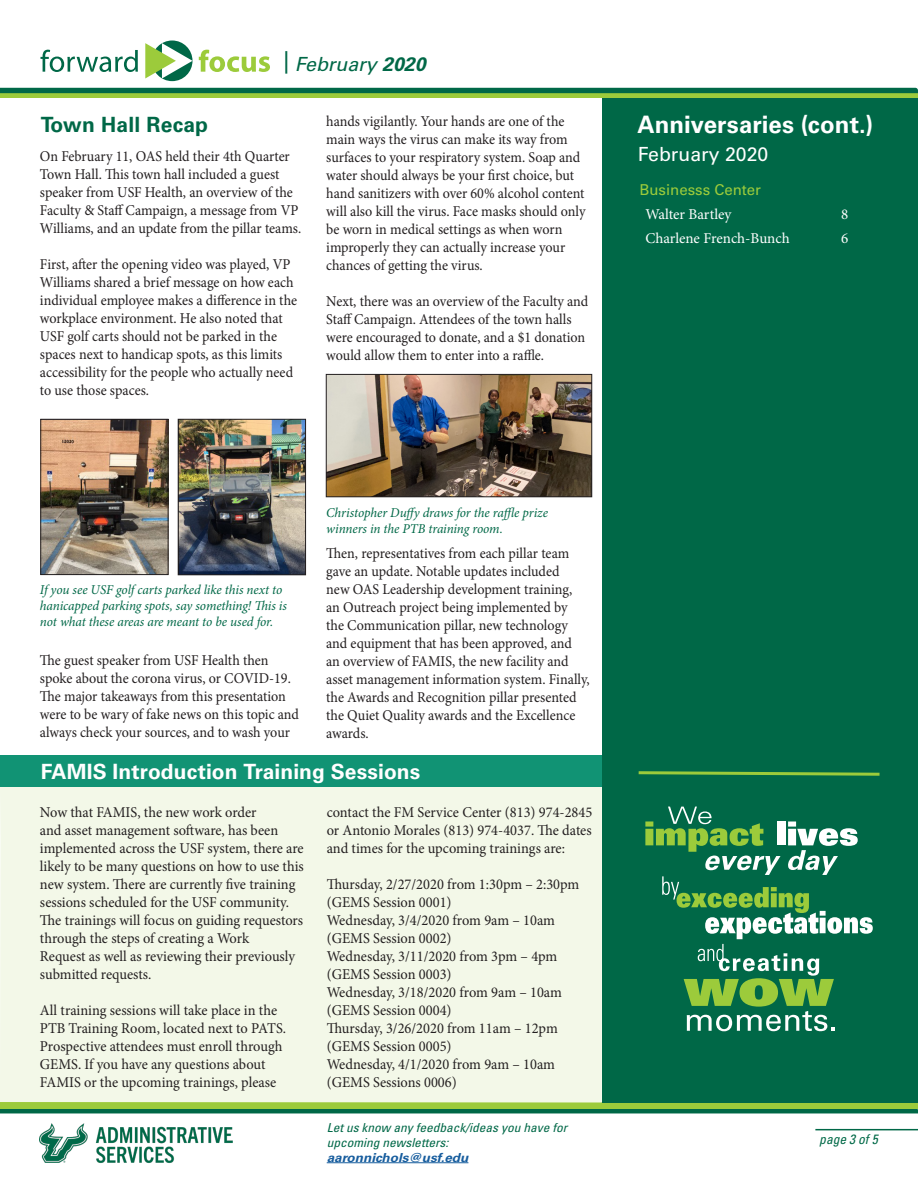
<style>
.page{position:relative;width:918px;height:1188px;background:#fff}
.page>*{position:absolute;margin:0;border:0;box-sizing:border-box;transform-origin:0 0}
.t1{font:700 24px "Univers LT Std";color:#fff}
.t2{font:700 21px "Univers LT Std";letter-spacing:.005em;color:#fff}
.t3{font:700 21px "Univers LT Std";letter-spacing:.01em;color:#006847}
.t4{font:italic 19.5px "Univers LT Std";color:#006847}
.t5{font:19.5px "Univers LT Std";color:#fff}
.t6{font:15px/18px "Minion Pro";color:#231f20;scale:.94 1}
.t7{font:15px/18px "Minion Pro";color:#231f20;scale:.96 1}
.t8{font:15px "Minion Pro";letter-spacing:-.005em;color:#fff}
.t9{font:15px "Univers LT Std";color:#9ccb3b}
.t10{font:italic 13.5px/16.2px "Minion Pro";letter-spacing:-.01em;color:#006847}
.t11{font:italic condensed 13.5px "Univers LT Std";color:#006947}
.t12{font:italic condensed 12.45px/15px "Univers LT Std";color:#006847;scale:1.08 1}
.t13{font:italic 700 12.45px "Univers LT Std";color:#175d9e;scale:1.09 1}
.s1{font-weight:700}
</style>
<div class="page">
<hr style="left:0;top:1109px;width:918px;height:4px;background:#006847">
<div style="left:0;top:1102px;width:918px;height:7px;background:#9ccb3b"></div>
<div style="left:602px;top:96px;width:316px;height:1006px;background:#006847"></div>
<hr style="left:327px;top:1162px;width:141px;height:1px;background:#175d9e">
<img style="left:40px;top:1124px;width:192px;height:39px">
<div style="left:0;top:787px;width:602px;height:316px;background:#f3f8e8"></div>
<div style="left:0;top:756px;width:602px;height:31px;background:#119374"></div>
<svg style="left:0;top:93px;width:918px;height:5px;fill:#9ccb3b"></svg>
<div style="left:0;top:88px;width:918px;height:5px;background:#006847"></div>
<svg style="left:41px;top:50px;width:97px;height:22px"></svg>
<svg style="left:199px;top:50px;width:71px;height:22px"></svg>
<svg style="left:152px;top:40px;width:41px;height:41px"></svg>
<svg style="left:145px;top:43px;width:48px;height:35px"></svg>
<hr style="left:815px;top:1129px;width:103px;height:1px;background:#006847">
<svg style="left:638px;top:771px;width:242px;height:5px"></svg>
<svg style="left:645px;top:807px;width:228px;height:224px"></svg>
<img style="left:42px;top:421px;width:124px;height:152px">
<div style="left:40px;top:419px;width:128px;height:156px;border:1px solid #231f20"></div>
<img style="left:180px;top:421px;width:124px;height:152px">
<div style="left:178px;top:419px;width:128px;height:156px;border:1px solid #231f20"></div>
<img style="left:328px;top:376px;width:262px;height:119px">
<div style="left:326px;top:374px;width:266px;height:123px;border:1px solid #231f20"></div>
<p class="t4" style="left:284px;top:53px;width:144px"><sup>|</sup> February <span class="s1">2020</span></p>
<p class="t3" style="left:41px;top:112px;width:169px">Town Hall Recap</p>
<p class="t6" style="left:40px;top:147px;width:279px">On February 11, OAS held their 4th Quarter Town Hall. This town hall included a guest speaker from USF Health, an overview of the Faculty &amp; Staff Campaign, a message from VP Williams, and an update from the pillar teams.</p>
<p class="t6" style="left:40px;top:255px;width:275px">First, after the opening video was played, VP Williams shared a brief message on how each individual employee makes a difference in the workplace environment. He also noted that USF golf carts should not be parked in the spaces next to handicap spots, as this limits accessibility for the people who actually need to use those spaces.</p>
<p class="t6" style="left:326px;top:113px;width:277px">hands vigilantly. Your hands are one of the main ways the virus can make its way from surfaces to your respiratory system. Soap and water should always be your first choice, but hand sanitizers with over 60% alcohol content will also kill the virus. Face masks should only be worn in medical settings as when worn improperly they can actually increase your chances of getting the virus.</p>
<p class="t6" style="left:326px;top:293px;width:280px">Next, there was an overview of the Faculty and Staff Campaign. Attendees of the town halls were encouraged to donate, and a $1 donation would allow them to enter into a raffle.</p>
<p class="t10" style="left:40px;top:582px;width:249px">If you see USF golf carts parked like this next to hanicapped parking spots, say something! This is not what these areas are meant to be used for.</p>
<p class="t6" style="left:40px;top:651px;width:277px">The guest speaker from USF Health then spoke about the corona virus, or COVID-19.<br>The major takeaways from this presentation were to be wary of fake news on this topic and always check your sources, and to wash your</p>
<p class="t10" style="left:326px;top:504px;width:223px">Christopher Duffy draws for the raffle prize winners in the PTB training room.</p>
<p class="t6" style="left:326px;top:545px;width:282px">Then, representatives from each pillar team gave an update. Notable updates included<br>new OAS Leadership development training, an Outreach project being implemented by<br>the Communication pillar, new technology and equipment that has been approved, and<br>an overview of FAMIS, the new facility and asset management information system. Finally, the Awards and Recognition pillar presented the Quiet Quality awards and the Excellence awards.</p>
<p class="t2" style="left:41px;top:759px;width:381px">FAMIS Introduction Training Sessions</p>
<p class="t7" style="left:40px;top:804px;width:276px">Now that FAMIS, the new work order<br>and asset management software, has been implemented across the USF system, there are likely to be many questions on how to use this new system. There are currently five training sessions scheduled for the USF community.<br>The trainings will focus on guiding requestors through the steps of creating a Work<br>Request as well as reviewing their previously submitted requests.</p>
<p class="t7" style="left:40px;top:1002px;width:258px">All training sessions will take place in the PTB Training Room, located next to PATS.<br>Prospective attendees must enroll through GEMS. If you have any questions about FAMIS or the upcoming trainings, please</p>
<p class="t7" style="left:327px;top:804px;width:278px;text-align:justify">contact the FM Service Center (813) 974-2845 or Antonio Morales (813) 974-4037. The dates and times for the upcoming trainings are:</p>
<p class="t7" style="left:327px;top:876px;width:265px">Thursday, 2/27/2020 from 1:30pm – 2:30pm (GEMS Session 0001)</p>
<p class="t7" style="left:327px;top:912px;width:239px">Wednesday, 3/4/2020 from 9am – 10am (GEMS Session 0002)</p>
<p class="t7" style="left:327px;top:948px;width:242px">Wednesday, 3/11/2020 from 3pm – 4pm (GEMS Session 0003)</p>
<p class="t7" style="left:327px;top:984px;width:247px">Wednesday, 3/18/2020 from 9am – 10am (GEMS Session 0004)</p>
<p class="t7" style="left:327px;top:1020px;width:242px">Thursday, 3/26/2020 from 11am – 12pm (GEMS Session 0005)</p>
<p class="t7" style="left:327px;top:1056px;width:239px">Wednesday, 4/1/2020 from 9am – 10am (GEMS Sessions 0006)</p>
<p class="t12" style="left:327px;top:1120px;width:224px">Let us know any feedback/ideas you have for upcoming newsletters:</p>
<p class="t13" style="left:327px;top:1150px;width:132px">aaronnichols@usf.edu</p>
<p class="t1" style="left:637px;top:110px;width:237px">Anniversaries (cont.)</p>
<p class="t5" style="left:638px;top:143px;width:132px">February 2020</p>
<p class="t9" style="left:639px;top:180px;width:123px">Businesss Center</p>
<p class="t8" style="left:645px;top:205px;width:88px">Walter Bartley</p>
<p class="t8" style="left:841px;top:205px;width:9px">8</p>
<p class="t8" style="left:645px;top:228px;width:146px">Charlene French-Bunch</p>
<p class="t8" style="left:841px;top:228px;width:9px">6</p>
<p class="t11" style="left:819px;top:1130px;width:60px">page 3 of 5</p>
</div>
